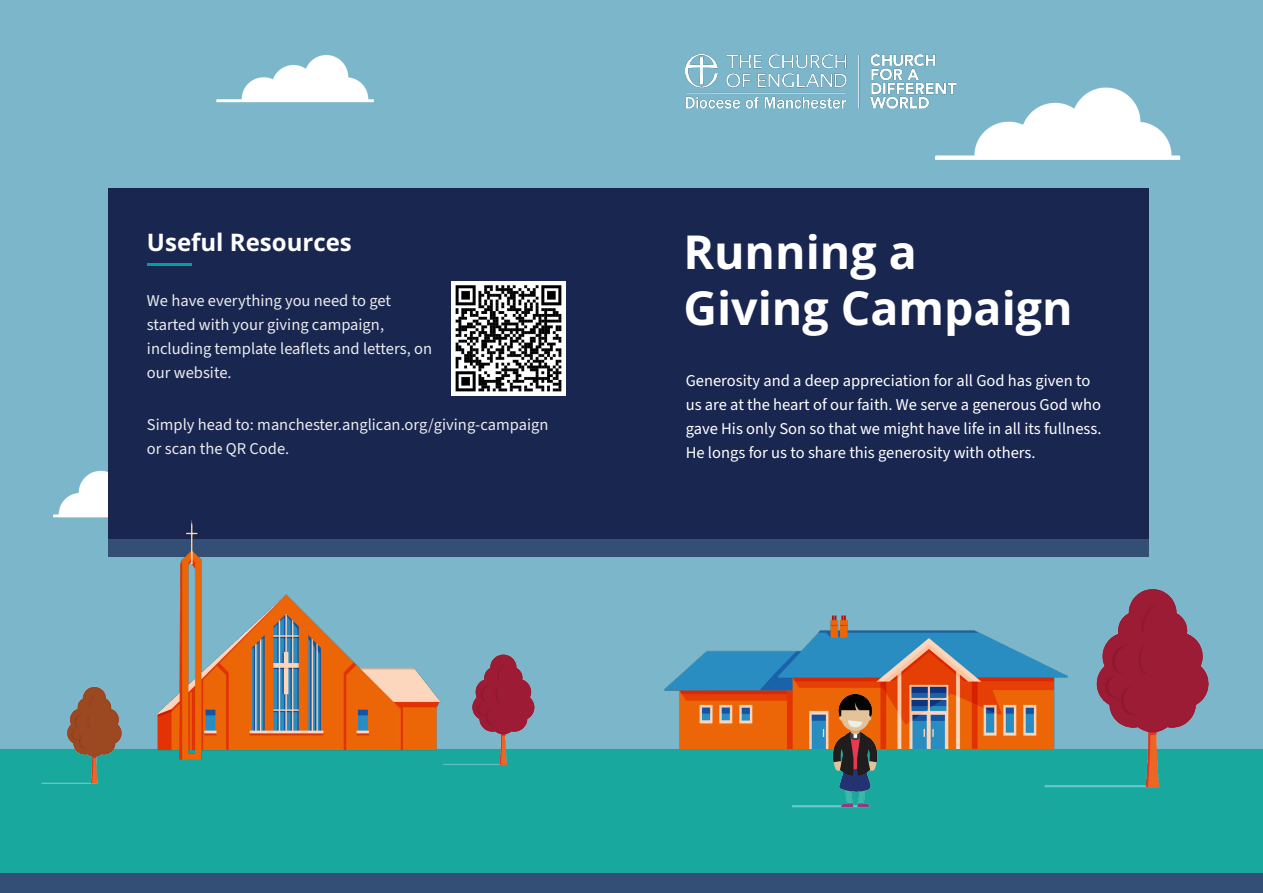
<style>
.page{position:relative;width:1263px;height:893px;background:#fff}
.page>*{position:absolute;margin:0;border:0;box-sizing:border-box;transform-origin:0 0}
.t1{font:700 46.5px/55.8px "Open Sans";color:#fff}
.t2{font:700 24px "Open Sans";color:#fff}
.Paragraph{font:16.5px/24px "Source Sans 3";color:#fff}
.t3{font:16.5px/24px "Source Sans 3";color:#ebeced}
</style>
<div class="page">
<div style="left:0;top:0;width:1263px;height:754px;background:#7bb6cb"></div>
<img style="left:576px;top:615px;width:440px;height:135px">
<img style="left:59px;top:470px;width:49px;height:38px">
<div style="left:0;top:750px;width:1263px;height:143px;background:#18a89d"></div>
<div style="left:108px;top:188px;width:1041px;height:351px;background:#192650"></div>
<div style="left:108px;top:539px;width:1041px;height:18px;background:#334f76"></div>
<div style="left:0;top:873px;width:1263px;height:20px;background:#334f76"></div>
<img style="left:686px;top:54px;width:220px;height:54px">
<hr style="left:147px;top:263px;width:45px;height:3px;background:#009ea2">
<img style="left:452px;top:282px;width:114px;height:113px">
<img style="left:216px;top:55px;width:158px;height:48px">
<img style="left:906px;top:54px;width:275px;height:106px">
<img style="left:1016px;top:588px;width:234px;height:200px">
<img style="left:13px;top:508px;width:520px;height:276px">
<img style="left:792px;top:652px;width:163px;height:156px">
<p class="t2" style="left:147px;top:225px;width:206px">Useful Resources</p>
<p class="t3" style="left:147px;top:288px;width:246px">We have everything you need to get</p>
<p class="t3" style="left:147px;top:312px;width:239px">started with your giving campaign,</p>
<p class="t3" style="left:147px;top:336px;width:287px">including template leaflets and letters, on our website.</p>
<p class="t3" style="left:147px;top:412px;width:403px">Simply head to: manchester.anglican.org/giving-campaign or scan the QR Code.</p>
<p class="t1" style="left:683px;top:223px;width:391px">Running a<br>Giving Campaign</p>
<p class="Paragraph" style="left:686px;top:368px;width:417px">Generosity and a deep appreciation for all God has given to us are at the heart of our faith. We serve a generous God who gave His only Son so that we might have life in all its fullness.<br>He longs for us to share this generosity with others.</p>
</div>
